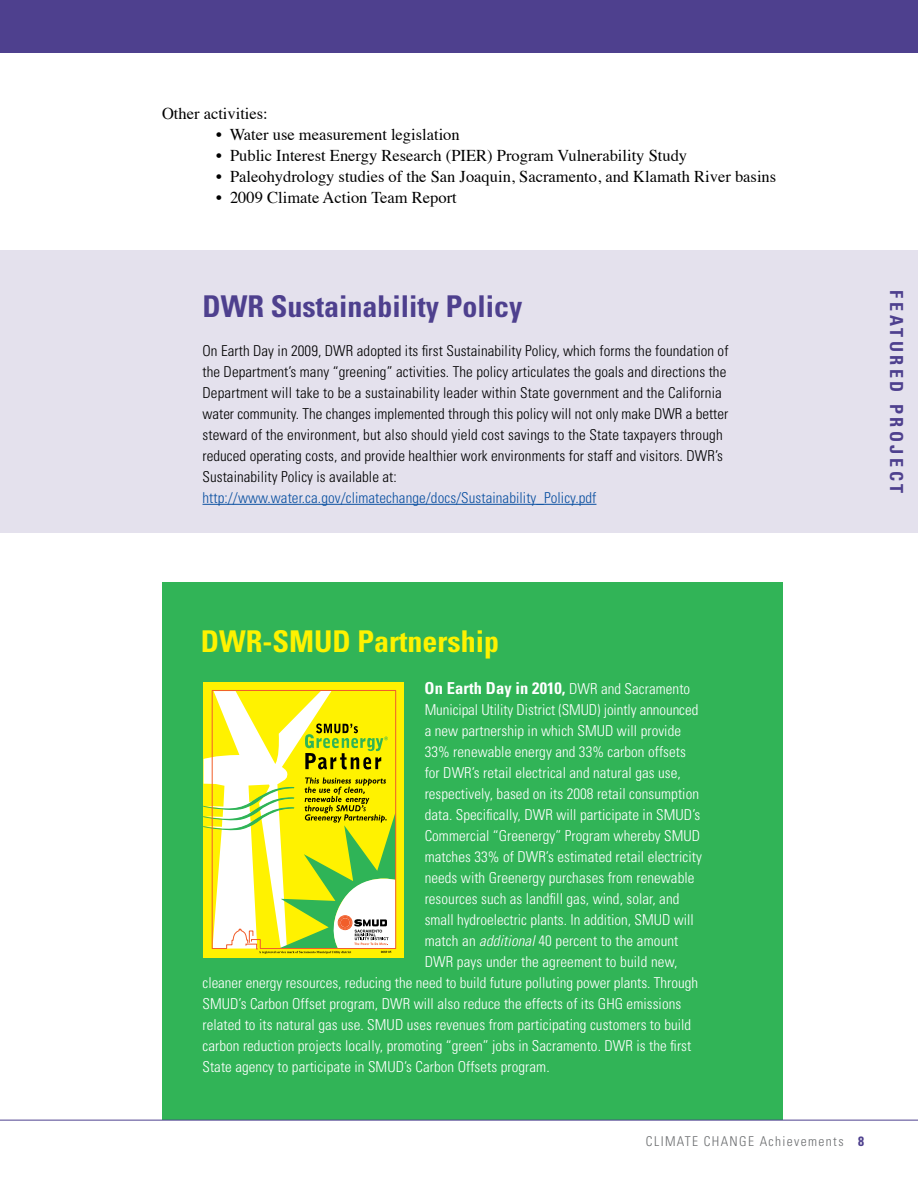
<style>
.page{position:relative;width:918px;height:1188px;background:#fff}
.page>*{position:absolute;margin:0;border:0;box-sizing:border-box;transform-origin:0 0}
.t1{font:700 condensed 30px "Univers";color:#4e408e}
.t2{font:700 condensed 30px "Univers";color:#fef200}
.t3{font:700 condensed 18px "Univers";letter-spacing:.2em;color:#4e408e}
.t4{font:16.5px "Times";color:#000}
.t5{font:700 condensed 16.5px "Univers";letter-spacing:.005em;color:#fff}
.t6{font:300 condensed 15px "Univers";letter-spacing:.005em;color:#fff}
.t7{font:300 condensed 15px/21px "Univers";letter-spacing:.005em;color:#000}
.t8{font:300 condensed 15px "Univers";letter-spacing:.005em;color:#0a50a1}
.t9{font:300 condensed 13.5px "Univers";letter-spacing:.1em;color:#6d6f71}
.s1{font-weight:300;font-size:15px}
.s2{font-style:italic}
.s3{font-weight:700;color:#4e408e}
</style>
<div class="page">
<div style="left:0;top:250px;width:918px;height:283px;background:#e4e1ed"></div>
<div style="left:162px;top:583px;width:621px;height:537px;background:#31b457"></div>
<hr style="left:202px;top:504px;width:394px;height:1px;background:#0a50a1">
<div style="left:0;top:0;width:918px;height:52px;background:#4e408e"></div>
<hr style="left:0;top:1120px;width:918px;height:1px;background:#4e408e">
<div style="left:204px;top:682px;width:200px;height:275px;background:#fff200"></div>
<svg style="left:204px;top:691px;width:192px;height:263px"></svg>
<p class="t4" style="left:162px;top:98px;width:107px">Other activities:</p>
<p class="t4" style="left:216px;top:119px;width:245px">• Water use measurement legislation</p>
<p class="t4" style="left:216px;top:140px;width:473px">• Public Interest Energy Research (PIER) Program Vulnerability Study</p>
<p class="t4" style="left:216px;top:161px;width:562px">• Paleohydrology studies of the San Joaquin, Sacramento, and Klamath River basins</p>
<p class="t4" style="left:216px;top:182px;width:242px">• 2009 Climate Action Team Report</p>
<h1 class="t1" style="left:202px;top:288px;width:322px">DWR Sustainability Policy</h1>
<p class="t7" style="left:202px;top:340px;width:528px">On Earth Day in 2009, DWR adopted its first Sustainability Policy, which forms the foundation of the Department’s many “greening” activities. The policy articulates the goals and directions the Department will take to be a sustainability leader within State government and the California water community. The changes implemented through this policy will not only make DWR a better steward of the environment, but also should yield cost savings to the State taxpayers through reduced operating costs, and provide healthier work environments for staff and visitors. DWR’s Sustainability Policy is available at:</p>
<p class="t8" style="left:202px;top:489px;width:395px">http://www.water.ca.gov/climatechange/docs/Sustainability_Policy.pdf</p>
<p class="t3" style="left:908px;top:290px;width:204px;rotate:90deg">FEATURED PROJECT</p>
<h1 class="t2" style="left:201px;top:623px;width:300px">DWR-SMUD Partnership</h1>
<p class="t5" style="left:425px;top:678px;width:267px">On Earth Day in 2010, <span class="s1">DWR and Sacramento</span></p>
<p class="t6" style="left:425px;top:701px;width:275px">Municipal Utility District (SMUD) jointly announced</p>
<p class="t6" style="left:425px;top:722px;width:258px">a new partnership in which SMUD will provide</p>
<p class="t6" style="left:425px;top:743px;width:263px">33% renewable energy and 33% carbon offsets</p>
<p class="t6" style="left:425px;top:764px;width:258px">for DWR’s retail electrical and natural gas use,</p>
<p class="t6" style="left:425px;top:785px;width:276px">respectively, based on its 2008 retail consumption</p>
<p class="t6" style="left:425px;top:806px;width:277px">data. Specifically, DWR will participate in SMUD’s</p>
<p class="t6" style="left:425px;top:827px;width:277px">Commercial “Greenergy” Program whereby SMUD</p>
<p class="t6" style="left:425px;top:848px;width:279px">matches 33% of DWR’s estimated retail electricity</p>
<p class="t6" style="left:425px;top:869px;width:271px">needs with Greenergy purchases from renewable</p>
<p class="t6" style="left:425px;top:890px;width:256px">resources such as landfill gas, wind, solar, and</p>
<p class="t6" style="left:425px;top:911px;width:271px">small hydroelectric plants. In addition, SMUD will</p>
<p class="t6" style="left:425px;top:932px;width:255px">match an <span class="s2">additional</span> 40 percent to the amount</p>
<p class="t6" style="left:425px;top:953px;width:254px">DWR pays under the agreement to build new,</p>
<p class="t6" style="left:203px;top:974px;width:497px">cleaner energy resources, reducing the need to build future polluting power plants. Through</p>
<p class="t6" style="left:203px;top:995px;width:480px">SMUD’s Carbon Offset program, DWR will also reduce the effects of its GHG emissions</p>
<p class="t6" style="left:203px;top:1016px;width:490px">related to its natural gas use. SMUD uses revenues from participating customers to build</p>
<p class="t6" style="left:203px;top:1037px;width:490px">carbon reduction projects locally, promoting “green” jobs in Sacramento. DWR is the first</p>
<p class="t6" style="left:203px;top:1058px;width:349px">State agency to participate in SMUD’s Carbon Offsets program.</p>
<p class="t9" style="left:646px;top:1133px;width:220px">CLIMATE CHANGE Achievements <span class="s3">8</span></p>
</div>
